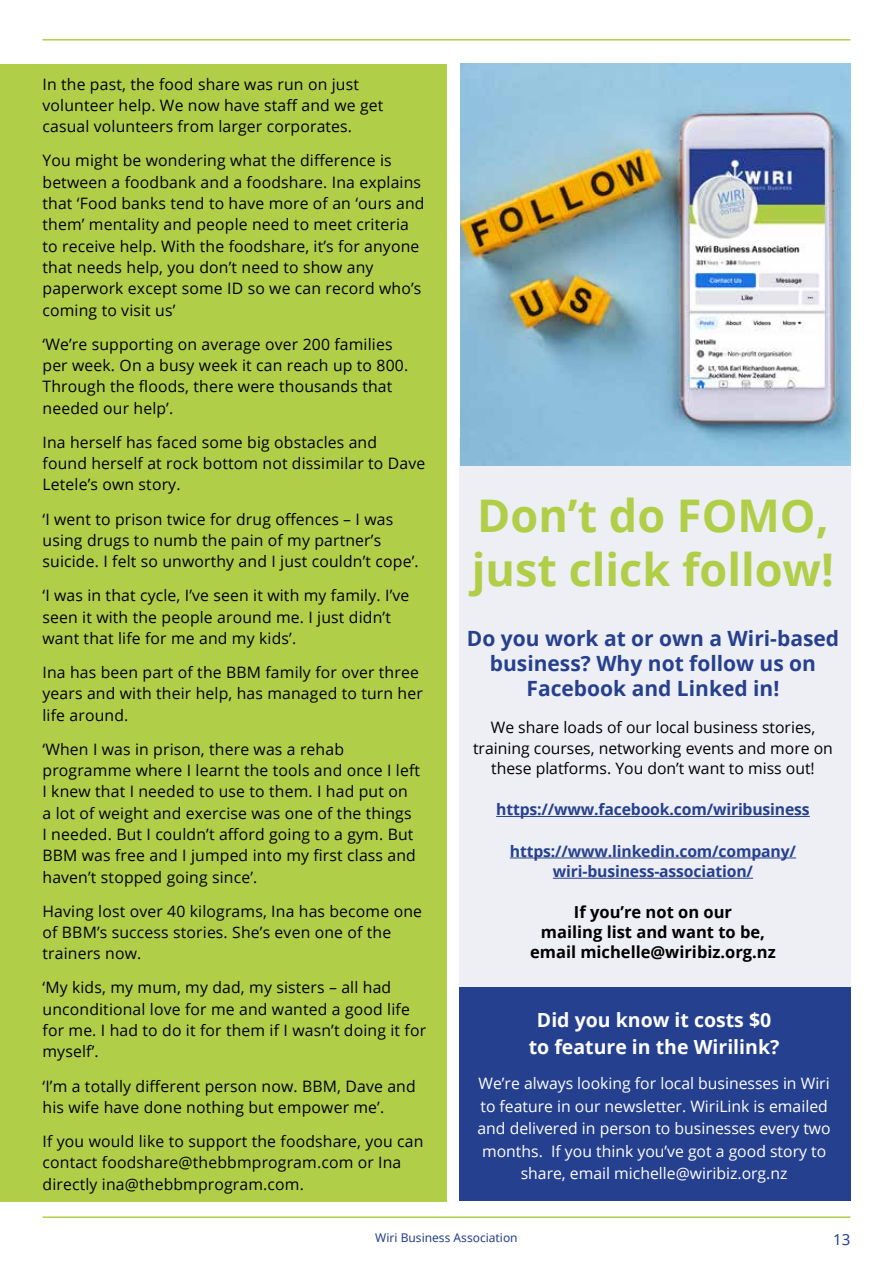
<style>
.page{position:relative;width:893px;height:1263px;background:#fff}
.page>*{position:absolute;margin:0;border:0;box-sizing:border-box;transform-origin:0 0}
.t1{font:700 45px/54px "Open Sans";color:#b1ce49}
.t2{font:700 21px/25.2px "Open Sans";color:#25408e;text-align:center}
.t3{font:700 19.5px/27px "Open Sans";color:#fff;text-align:center}
.t4{font:700 16.5px/19.8px "Open Sans";color:#000;text-align:center}
.t5{font:15.75px/21.3px "Open Sans";letter-spacing:.01em;color:#000}
.t6{font:15.75px/22.5px "Open Sans";color:#fff;text-align:center}
.t7{font:700 15.75px/20.2px "Open Sans";letter-spacing:-.01em;color:#25408e;text-align:center}
.t8{font:15px "Noto Sans";color:#25408e}
.t9{font:12px "Noto Sans";color:#25408e}
</style>
<div class="page">
<div style="left:458px;top:439px;width:392px;height:573px;background:#eeeef5"></div>
<div style="left:0;top:64px;width:446px;height:1137px;background:#b1ce49"></div>
<hr style="left:496px;top:816px;width:314px;height:1px;background:#25408e">
<hr style="left:510px;top:857px;width:286px;height:1px;background:#25408e">
<hr style="left:553px;top:878px;width:200px;height:1px;background:#25408e">
<img style="left:460px;top:64px;width:390px;height:402px">
<div style="left:458px;top:988px;width:392px;height:213px;background:#25408e"></div>
<hr style="left:43px;top:39px;width:807px;height:2px;background:#b1ce49">
<hr style="left:43px;top:1216px;width:807px;height:2px;background:#b1ce49">
<p class="t5" style="left:43px;top:75px;width:342px">In the past, the food share was run on just volunteer help. We now have staff and we get casual volunteers from larger corporates.</p>
<p class="t5" style="left:43px;top:150px;width:384px">You might be wondering what the difference is between a foodbank and a foodshare. Ina explains that ‘Food banks tend to have more of an ‘ours and them’ mentality and people need to meet criteria to receive help. With the foodshare, it’s for anyone that needs help, you don’t need to show any paperwork except some ID so we can record who’s coming to visit us’</p>
<p class="t5" style="left:43px;top:335px;width:367px">‘We’re supporting on average over 200 families per week. On a busy week it can reach up to 800.<br>Through the floods, there were thousands that needed our help’.</p>
<p class="t5" style="left:43px;top:433px;width:384px">Ina herself has faced some big obstacles and found herself at rock bottom not dissimilar to Dave<br>Letele’s own story.</p>
<p class="t5" style="left:43px;top:508px;width:378px">‘I went to prison twice for drug offences – I was using drugs to numb the pain of my partner’s suicide. I felt so unworthy and I just couldn’t cope’.</p>
<p class="t5" style="left:43px;top:586px;width:368px">‘I was in that cycle, I’ve seen it with my family. I’ve seen it with the people around me. I just didn’t want that life for me and my kids’.</p>
<p class="t5" style="left:43px;top:663px;width:382px">Ina has been part of the BBM family for over three years and with their help, has managed to turn her life around.</p>
<p class="t5" style="left:43px;top:740px;width:379px">‘When I was in prison, there was a rehab programme where I learnt the tools and once I left I knew that I needed to use to them. I had put on a lot of weight and exercise was one of the things<br>I needed. But I couldn’t afford going to a gym. But BBM was free and I jumped into my first class and haven’t stopped going since’.</p>
<p class="t5" style="left:43px;top:902px;width:381px">Having lost over 40 kilograms, Ina has become one of BBM’s success stories. She’s even one of the trainers now.</p>
<p class="t5" style="left:43px;top:979px;width:385px">‘My kids, my mum, my dad, my sisters – all had unconditional love for me and wanted a good life for me. I had to do it for them if I wasn’t doing it for myself’.</p>
<p class="t5" style="left:43px;top:1075px;width:375px">‘I’m a totally different person now. BBM, Dave and his wife have done nothing but empower me’.</p>
<p class="t5" style="left:43px;top:1132px;width:382px">If you would like to support the foodshare, you can contact foodshare@thebbmprogram.com or Ina directly ina@thebbmprogram.com.</p>
<h1 class="t1" style="left:472px;top:493px;width:364px">Don’t do FOMO, just click follow!</h1>
<h2 class="t2" style="left:467px;top:627px;width:374px">Do you work at or own a Wiri-based business? Why not follow us on<br>Facebook and Linked in!</h2>
<p class="t5" style="left:473px;top:719px;width:361px;line-height:20.2px;text-align:center">We share loads of our local business stories, training courses, networking events and more on these platforms. You don’t want to miss out!</p>
<p class="t7" style="left:496px;top:801px;width:315px">https://www.facebook.com/wiribusiness</p>
<p class="t7" style="left:510px;top:842px;width:288px">https://www.linkedin.com/company/ wiri-business-association/</p>
<p class="t4" style="left:530px;top:904px;width:247px">If you’re not on our<br>mailing list and want to be, email michelle@wiribiz.org.nz</p>
<p class="t3" style="left:529px;top:1008px;width:252px">Did you know it costs $0 to feature in the Wirilink?</p>
<p class="t6" style="left:478px;top:1074px;width:355px">We’re always looking for local businesses in Wiri to feature in our newsletter. WiriLink is emailed and delivered in person to businesses every two months. If you think you’ve got a good story to share, email michelle@wiribiz.org.nz</p>
<p class="t9" style="left:375px;top:1231px;width:144px">Wiri Business Association</p>
<p class="t8" style="left:833px;top:1231px;width:19px">13</p>
</div>
